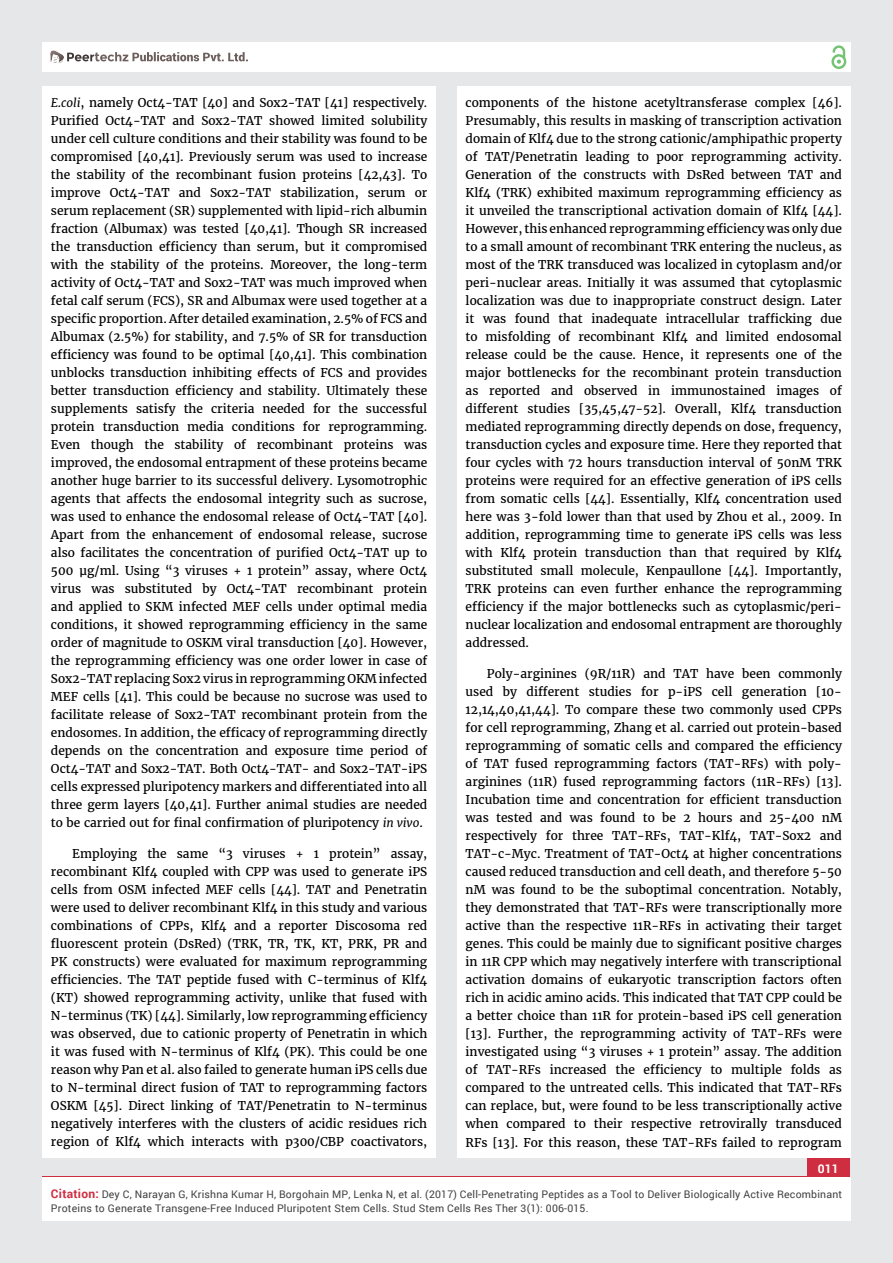
<style>
.page{position:relative;width:893px;height:1263px;background:#e6e7e8}
.page>*{position:absolute;margin:0;border:0;box-sizing:border-box;transform-origin:0 0}
.t1{font:12px/18px "Merriweather";color:#000;text-align:justify}
.t2{font:700 12px "Roboto";color:#fff}
.t3{font:10.5px/13.5px "Roboto";letter-spacing:.02em;color:#414042}
.s1{font-style:italic}
.s2{font-weight:700;font-size:12px;color:#cf2e41}
</style>
<div class="page">
<div style="left:42px;top:43px;width:808px;height:29px;background:#fff"></div>
<div style="left:831px;top:54px;width:15px;height:15px;border:2px solid #74c273;border-radius:50%"></div>
<svg style="left:831px;top:45px;width:15px;height:19px"></svg>
<div style="left:807px;top:1157px;width:43px;height:43px;background:#cf2e41"></div>
<svg style="left:49px;top:50px;width:199px;height:14px"></svg>
<div style="left:42px;top:1177px;width:809px;height:43px;background:#fff"></div>
<div style="left:42px;top:87px;width:394px;height:1071px;background:#fff"></div>
<div style="left:457px;top:87px;width:393px;height:1071px;background:#fff"></div>
<p class="t1" style="left:51px;top:94px;width:378px"><span class="s1">E.coli</span>, namely Oct4-TAT [40] and Sox2-TAT [41] respectively<span class="s1">.<br></span>Purified Oct4-TAT and Sox2-TAT showed limited solubility under cell culture conditions and their stability was found to be compromised [40,41]. Previously serum was used to increase the stability of the recombinant fusion proteins [42,43]. To improve Oct4-TAT and Sox2-TAT stabilization, serum or serum replacement (SR) supplemented with lipid-rich albumin fraction (Albumax) was tested [40,41]. Though SR increased the transduction efficiency than serum, but it compromised with the stability of the proteins. Moreover, the long-term activity of Oct4-TAT and Sox2-TAT was much improved when fetal calf serum (FCS), SR and Albumax were used together at a specific proportion. After detailed examination, 2.5% of FCS and Albumax (2.5%) for stability, and 7.5% of SR for transduction efficiency was found to be optimal [40,41]. This combination unblocks transduction inhibiting effects of FCS and provides better transduction efficiency and stability. Ultimately these supplements satisfy the criteria needed for the successful protein transduction media conditions for reprogramming.<br>Even though the stability of recombinant proteins was improved, the endosomal entrapment of these proteins became another huge barrier to its successful delivery. Lysomotrophic agents that affects the endosomal integrity such as sucrose, was used to enhance the endosomal release of Oct4-TAT [40].<br>Apart from the enhancement of endosomal release, sucrose also facilitates the concentration of purified Oct4-TAT up to 500 μg/ml. Using “3 viruses + 1 protein” assay, where Oct4 virus was substituted by Oct4-TAT recombinant protein and applied to SKM infected MEF cells under optimal media conditions, it showed reprogramming efficiency in the same order of magnitude to OSKM viral transduction [40]. However, the reprogramming efficiency was one order lower in case of Sox2-TAT replacing Sox2 virus in reprogramming OKM infected MEF cells [41]. This could be because no sucrose was used to facilitate release of Sox2-TAT recombinant protein from the endosomes. In addition, the efficacy of reprogramming directly depends on the concentration and exposure time period of Oct4-TAT and Sox2-TAT. Both Oct4-TAT- and Sox2-TAT-iPS cells expressed pluripotency markers and differentiated into all three germ layers [40,41]. Further animal studies are needed to be carried out for final confirmation of pluripotency <span class="s1">in vivo</span>.</p>
<p class="t1" style="left:51px;top:845px;width:378px;text-indent:21px">Employing the same “3 viruses + 1 protein” assay, recombinant Klf4 coupled with CPP was used to generate iPS cells from OSM infected MEF cells [44]. TAT and Penetratin were used to deliver recombinant Klf4 in this study and various combinations of CPPs, Klf4 and a reporter Discosoma red fluorescent protein (DsRed) (TRK, TR, TK, KT, PRK, PR and PK constructs) were evaluated for maximum reprogramming efficiencies. The TAT peptide fused with C-terminus of Klf4 (KT) showed reprogramming activity, unlike that fused with N-terminus (TK) [44]. Similarly, low reprogramming efficiency was observed, due to cationic property of Penetratin in which it was fused with N-terminus of Klf4 (PK). This could be one reason why Pan et al. also failed to generate human iPS cells due to N-terminal direct fusion of TAT to reprogramming factors OSKM [45]. Direct linking of TAT/Penetratin to N-terminus negatively interferes with the clusters of acidic residues rich region of Klf4 which interacts with p300/CBP coactivators,</p>
<p class="t1" style="left:466px;top:94px;width:378px">components of the histone acetyltransferase complex [46].<br>Presumably, this results in masking of transcription activation domain of Klf4 due to the strong cationic/amphipathic property of TAT/Penetratin leading to poor reprogramming activity.<br>Generation of the constructs with DsRed between TAT and Klf4 (TRK) exhibited maximum reprogramming efficiency as it unveiled the transcriptional activation domain of Klf4 [44].<br>However, this enhanced reprogramming efficiency was only due to a small amount of recombinant TRK entering the nucleus, as most of the TRK transduced was localized in cytoplasm and/or peri-nuclear areas. Initially it was assumed that cytoplasmic localization was due to inappropriate construct design. Later it was found that inadequate intracellular trafficking due to misfolding of recombinant Klf4 and limited endosomal release could be the cause. Hence, it represents one of the major bottlenecks for the recombinant protein transduction as reported and observed in immunostained images of different studies [35,45,47-52]. Overall, Klf4 transduction mediated reprogramming directly depends on dose, frequency, transduction cycles and exposure time. Here they reported that four cycles with 72 hours transduction interval of 50nM TRK proteins were required for an effective generation of iPS cells from somatic cells [44]. Essentially, Klf4 concentration used here was 3-fold lower than that used by Zhou et al., 2009. In addition, reprogramming time to generate iPS cells was less with Klf4 protein transduction than that required by Klf4 substituted small molecule, Kenpaullone [44]. Importantly, TRK proteins can even further enhance the reprogramming efficiency if the major bottlenecks such as cytoplasmic/peri&shy;nuclear localization and endosomal entrapment are thoroughly addressed.</p>
<p class="t1" style="left:466px;top:665px;width:378px;text-indent:21px">Poly-arginines (9R/11R) and TAT have been commonly used by different studies for p-iPS cell generation [10- 12,14,40,41,44]. To compare these two commonly used CPPs for cell reprogramming, Zhang et al. carried out protein-based reprogramming of somatic cells and compared the efficiency of TAT fused reprogramming factors (TAT-RFs) with poly&shy;arginines (11R) fused reprogramming factors (11R-RFs) [13].<br>Incubation time and concentration for efficient transduction was tested and was found to be 2 hours and 25-400 nM respectively for three TAT-RFs, TAT-Klf4, TAT-Sox2 and TAT-c-Myc. Treatment of TAT-Oct4 at higher concentrations caused reduced transduction and cell death, and therefore 5-50 nM was found to be the suboptimal concentration. Notably, they demonstrated that TAT-RFs were transcriptionally more active than the respective 11R-RFs in activating their target genes. This could be mainly due to significant positive charges in 11R CPP which may negatively interfere with transcriptional activation domains of eukaryotic transcription factors often rich in acidic amino acids. This indicated that TAT CPP could be a better choice than 11R for protein-based iPS cell generation [13]. Further, the reprogramming activity of TAT-RFs were investigated using “3 viruses + 1 protein” assay. The addition of TAT-RFs increased the efficiency to multiple folds as compared to the untreated cells. This indicated that TAT-RFs can replace, but, were found to be less transcriptionally active when compared to their respective retrovirally transduced RFs [13]. For this reason, these TAT-RFs failed to reprogram</p>
<p class="t2" style="left:818px;top:1161px;width:22px">011</p>
<p class="t3" style="left:51px;top:1188px;width:793px"><span class="s2">Citation:</span> Dey C, Narayan G, Krishna Kumar H, Borgohain MP, Lenka N, et al. (2017) Cell-Penetrating Peptides as a Tool to Deliver Biologically Active Recombinant<br>Proteins to Generate Transgene-Free Induced Pluripotent Stem Cells. Stud Stem Cells Res Ther 3(1): 006-015.</p>
</div>
